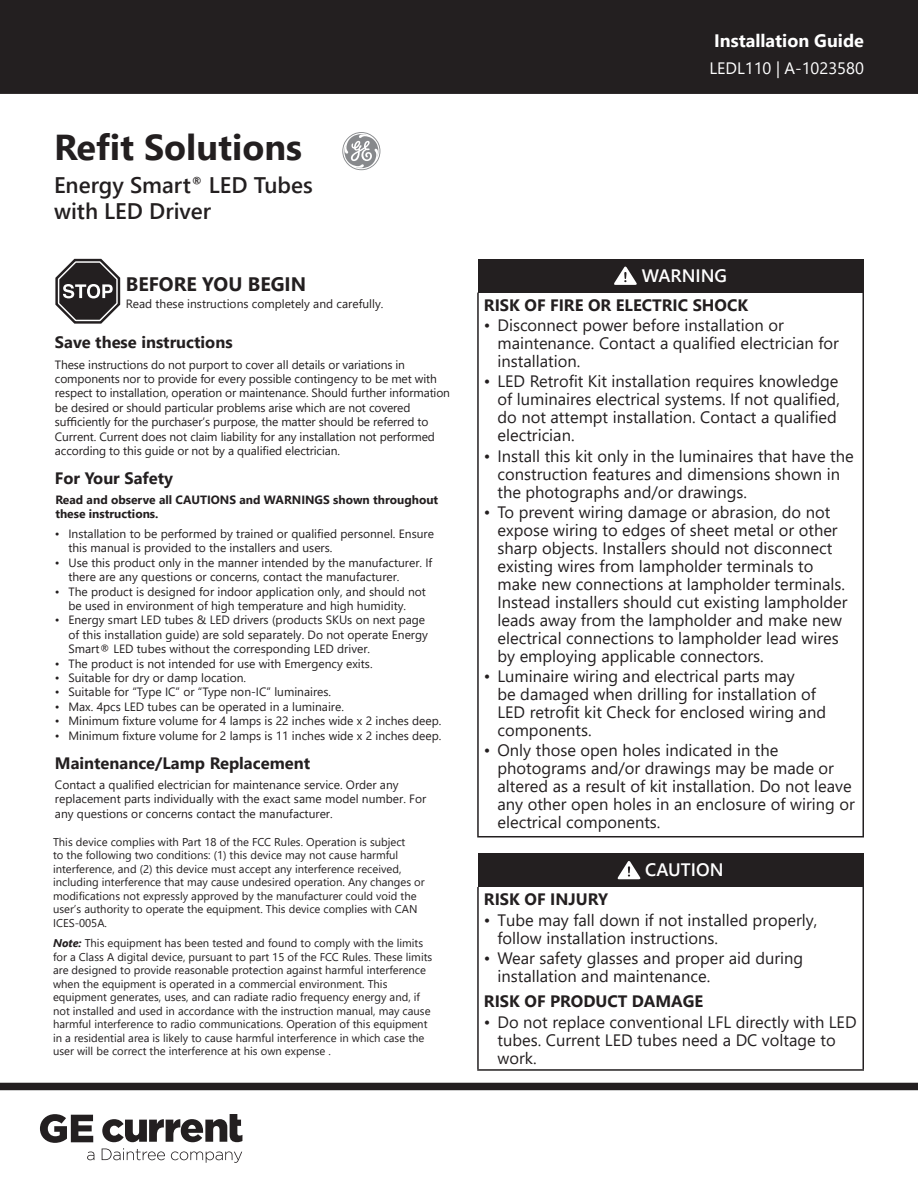
<style>
.page{position:relative;width:918px;height:1188px;background:#fff}
.page>*{position:absolute;margin:0;border:0;box-sizing:border-box;transform-origin:0 0}
.t1{font:700 36px "Segoe UI";color:#231f20}
.t2{font:600 22.5px/26.4px "Segoe UI";color:#231f20}
.t3{font:700 19.5px "Segoe UI";color:#231f20}
.t4{font:700 18px "Segoe UI";color:#fff}
.Warning_Title{font:600 18px "Segoe UI";color:#fff}
.t5{font:16.5px/18px "Segoe UI";color:#231f20}
.Warning_Heading{font:700 16.5px "Segoe UI";color:#231f20}
.t6{font:16.5px "Segoe UI";color:#fff}
.t7{font:12px/14.4px "Segoe UI";color:#231f20}
.t8{font:700 12px/14.4px "Segoe UI";color:#231f20}
.t9{font:11.25px/13.5px "Segoe UI";color:#231f20}
.s1{font-weight:700;font-style:italic}
</style>
<div class="page">
<div style="left:0;top:1083px;width:918px;height:7px;background:#231f20"></div>
<svg style="left:87px;top:1152px;width:7px;height:8px"></svg>
<svg style="left:102px;top:1148px;width:63px;height:12px"></svg>
<svg style="left:171px;top:1151px;width:71px;height:12px"></svg>
<svg style="left:40px;top:1114px;width:53px;height:29px"></svg>
<svg style="left:102px;top:1114px;width:140px;height:28px"></svg>
<div style="left:0;top:0;width:918px;height:94px;background:#231f20"></div>
<svg style="left:55px;top:258px;width:66px;height:66px"></svg>
<div style="left:478px;top:259px;width:385px;height:34px;background:#231f20"></div>
<hr style="left:477px;top:293px;width:2px;height:543px;background:#231f20">
<hr style="left:862px;top:293px;width:2px;height:543px;background:#231f20">
<hr style="left:477px;top:836px;width:387px;height:1px;background:#231f20">
<svg style="left:614px;top:266px;width:23px;height:19px"></svg>
<div style="left:478px;top:853px;width:385px;height:34px;background:#231f20"></div>
<hr style="left:477px;top:887px;width:2px;height:182px;background:#231f20">
<hr style="left:862px;top:887px;width:2px;height:182px;background:#231f20">
<hr style="left:477px;top:1069px;width:387px;height:2px;background:#231f20">
<svg style="left:617px;top:861px;width:24px;height:18px"></svg>
<svg style="left:342px;top:132px;width:38px;height:38px"></svg>
<p class="t1" style="left:54px;top:113px;width:250px">Refit Solutions</p>
<p class="t2" style="left:54px;top:170px;width:260px">Energy Smart<sup>®</sup> LED Tubes with LED Driver</p>
<p class="t3" style="left:126px;top:266px;width:182px">BEFORE YOU BEGIN</p>
<p class="t7" style="left:126px;top:295px;width:259px">Read these instructions completely and carefully.</p>
<p class="Warning_Heading" style="left:55px;top:326px;width:179px">Save these instructions</p>
<p class="t7" style="left:55px;top:356px;width:397px">These instructions do not purport to cover all details or variations in components nor to provide for every possible contingency to be met with respect to installation, operation or maintenance. Should further information be desired or should particular problems arise which are not covered sufficiently for the purchaser’s purpose, the matter should be referred to Current. Current does not claim liability for any installation not performed according to this guide or not by a qualified electrician.</p>
<p class="Warning_Heading" style="left:55px;top:463px;width:120px">For Your Safety</p>
<p class="t8" style="left:55px;top:491px;width:384px">Read and observe all CAUTIONS and WARNINGS shown throughout these instructions.</p>
<p class="t7" style="left:68px;top:525px;width:367px;text-indent:-14px">• Installation to be performed by trained or qualified personnel. Ensure this manual is provided to the installers and users.</p>
<p class="t7" style="left:68px;top:554px;width:365px;text-indent:-14px">• Use this product only in the manner intended by the manufacturer. If there are any questions or concerns, contact the manufacturer.</p>
<p class="t7" style="left:55px;top:583px;width:373px;text-align:center">• The product is designed for indoor application only, and should not be used in environment of high temperature and high humidity.</p>
<p class="t7" style="left:68px;top:612px;width:361px;text-indent:-14px">• Energy smart LED tubes &amp; LED drivers (products SKUs on next page of this installation guide) are sold separately. Do not operate Energy<br>Smart® LED tubes without the corresponding LED driver.</p>
<p class="t7" style="left:55px;top:655px;width:319px">• The product is not intended for use with Emergency exits.</p>
<p class="t7" style="left:55px;top:669px;width:193px">• Suitable for dry or damp location.</p>
<p class="t7" style="left:55px;top:684px;width:278px">• Suitable for “Type IC” or “Type non-IC” luminaires.</p>
<p class="t7" style="left:55px;top:698px;width:291px">• Max. 4pcs LED tubes can be operated in a luminaire.</p>
<p class="t7" style="left:55px;top:713px;width:388px">• Minimum fixture volume for 4 lamps is 22 inches wide x 2 inches deep.</p>
<p class="t7" style="left:55px;top:727px;width:388px">• Minimum fixture volume for 2 lamps is 11 inches wide x 2 inches deep.</p>
<p class="Warning_Heading" style="left:55px;top:747px;width:257px">Maintenance/Lamp Replacement</p>
<p class="t7" style="left:55px;top:776px;width:373px">Contact a qualified electrician for maintenance service. Order any replacement parts individually with the exact same model number. For any questions or concerns contact the manufacturer.</p>
<p class="t9" style="left:53px;top:834px;width:373px">This device complies with Part 18 of the FCC Rules. Operation is subject<br>to the following two conditions: (1) this device may not cause harmful interference, and (2) this device must accept any interference received, including interference that may cause undesired operation. Any changes or modifications not expressly approved by the manufacturer could void the user’s authority to operate the equipment. This device complies with CAN ICES-005A.</p>
<p class="t9" style="left:53px;top:935px;width:381px"><span class="s1">Note:</span> This equipment has been tested and found to comply with the limits for a Class A digital device, pursuant to part 15 of the FCC Rules. These limits are designed to provide reasonable protection against harmful interference when the equipment is operated in a commercial environment. This equipment generates, uses, and can radiate radio frequency energy and, if not installed and used in accordance with the instruction manual, may cause harmful interference to radio communications. Operation of this equipment in a residential area is likely to cause harmful interference in which case the user will be correct the interference at his own expense .</p>
<p class="t4" style="left:714px;top:24px;width:151px">Installation Guide</p>
<p class="t6" style="left:709px;top:53px;width:156px">LEDL110 | A-1023580</p>
<p class="Warning_Title" style="left:642px;top:259px;width:87px">WARNING</p>
<p class="Warning_Heading" style="left:484px;top:289px;width:266px">RISK OF FIRE OR ELECTRIC SHOCK</p>
<p class="t5" style="left:497px;top:315px;width:343px;text-indent:-14px">• Disconnect power before installation or maintenance. Contact a qualified electrician for installation.</p>
<p class="t5" style="left:497px;top:371px;width:344px;text-indent:-14px">• LED Retrofit Kit installation requires knowledge of luminaires electrical systems. If not qualified, do not attempt installation. Contact a qualified electrician.</p>
<p class="t5" style="left:497px;top:445px;width:358px;text-indent:-14px">• Install this kit only in the luminaires that have the construction features and dimensions shown in the photographs and/or drawings.</p>
<p class="t5" style="left:497px;top:501px;width:352px;text-indent:-14px">• To prevent wiring damage or abrasion, do not expose wiring to edges of sheet metal or other sharp objects. Installers should not disconnect existing wires from lampholder terminals to make new connections at lampholder terminals.<br>Instead installers should cut existing lampholder leads away from the lampholder and make new electrical connections to lampholder lead wires by employing applicable connectors.</p>
<p class="t5" style="left:497px;top:666px;width:330px;text-indent:-14px">• Luminaire wiring and electrical parts may<br>be damaged when drilling for installation of LED retrofit kit Check for enclosed wiring and components.</p>
<p class="t5" style="left:497px;top:740px;width:359px;text-indent:-14px">• Only those open holes indicated in the photograms and/or drawings may be made or altered as a result of kit installation. Do not leave any other open holes in an enclosure of wiring or electrical components.</p>
<p class="Warning_Title" style="left:645px;top:853px;width:80px">CAUTION</p>
<p class="Warning_Heading" style="left:484px;top:884px;width:126px">RISK OF INJURY</p>
<p class="t5" style="left:497px;top:909px;width:321px;text-indent:-14px">• Tube may fall down if not installed properly, follow installation instructions.</p>
<p class="t5" style="left:497px;top:948px;width:307px;text-indent:-14px">• Wear safety glasses and proper aid during installation and maintenance.</p>
<p class="Warning_Heading" style="left:484px;top:986px;width:221px">RISK OF PRODUCT DAMAGE</p>
<p class="t5" style="left:497px;top:1012px;width:361px;text-indent:-14px">• Do not replace conventional LFL directly with LED tubes. Current LED tubes need a DC voltage to work.</p>
</div>
